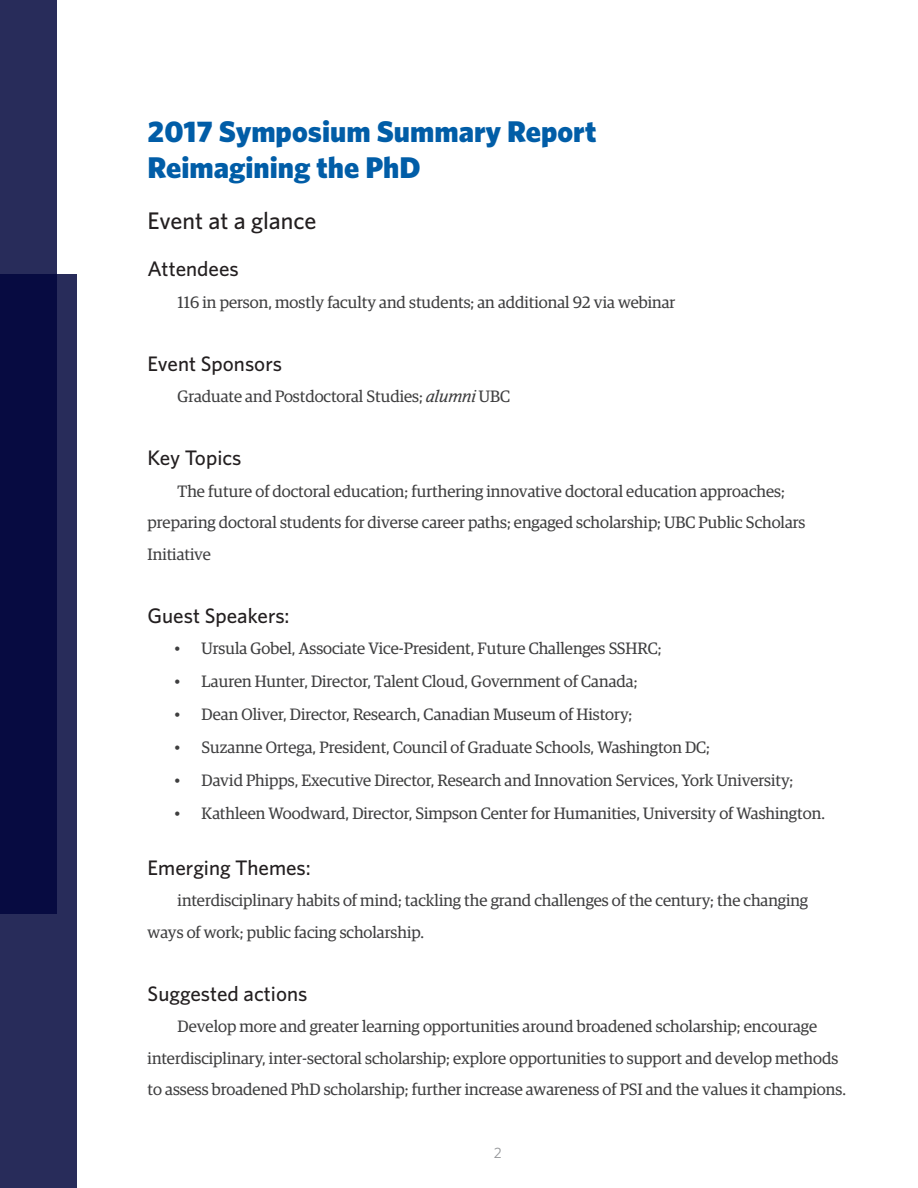
<style>
.page{position:relative;width:918px;height:1188px;background:#fff}
.page>*{position:absolute;margin:0;border:0;box-sizing:border-box;transform-origin:0 0}
.Header_1{font:900 30px "Whitney";color:#015da7}
.Header_2{font:500 24px "Whitney";color:#231f20}
.Header_3{font:500 21px "Whitney";color:#231f20}
.Paragraph_1{font:16.5px/31.5px "Guardian Egyp";color:#3e3e3f}
.Header_1-2{font:15px "Whitney";color:#939598}
.s1{font-style:italic}
</style>
<div class="page">
<div style="left:0;top:0;width:56px;height:913px;background:#282c5a"></div>
<svg style="left:0;top:275px;width:77px;height:913px;background:#161a4d"></svg>
<p class="Header_1" style="left:148px;top:112px;width:450px">2017 Symposium Summary Report</p>
<p class="Header_1" style="left:148px;top:148px;width:275px">Reimagining the PhD</p>
<p class="Header_2" style="left:148px;top:205px;width:170px">Event at a glance</p>
<p class="Header_3" style="left:148px;top:255px;width:93px">Attendees</p>
<p class="Paragraph_1" style="left:178px;top:285px;width:499px">116 in person, mostly faculty and students; an additional 92 via webinar</p>
<p class="Header_3" style="left:148px;top:349px;width:136px">Event Sponsors</p>
<p class="Paragraph_1" style="left:178px;top:379px;width:334px">Graduate and Postdoctoral Studies; <span class="s1">alumni</span> UBC</p>
<p class="Header_3" style="left:148px;top:444px;width:95px">Key Topics</p>
<p class="Paragraph_1" style="left:148px;top:474px;width:659px;text-indent:30px">The future of doctoral education; furthering innovative doctoral education approaches; preparing doctoral students for diverse career paths; engaged scholarship; UBC Public Scholars<br>Initiative</p>
<p class="Header_3" style="left:148px;top:601px;width:143px">Guest Speakers:</p>
<p class="Paragraph_1" style="left:175px;top:631px;width:488px">• Ursula Gobel, Associate Vice-President, Future Challenges SSHRC;</p>
<p class="Paragraph_1" style="left:175px;top:664px;width:464px">• Lauren Hunter, Director, Talent Cloud, Government of Canada;</p>
<p class="Paragraph_1" style="left:175px;top:697px;width:459px">• Dean Oliver, Director, Research, Canadian Museum of History;</p>
<p class="Paragraph_1" style="left:175px;top:730px;width:537px">• Suzanne Ortega, President, Council of Graduate Schools, Washington DC;</p>
<p class="Paragraph_1" style="left:175px;top:763px;width:620px">• David Phipps, Executive Director, Research and Innovation Services, York University;</p>
<p class="Paragraph_1" style="left:175px;top:796px;width:652px">• Kathleen Woodward, Director, Simpson Center for Humanities, University of Washington.</p>
<p class="Header_3" style="left:148px;top:853px;width:165px">Emerging Themes:</p>
<p class="Paragraph_1" style="left:148px;top:883px;width:662px;text-indent:30px">interdisciplinary habits of mind; tackling the grand challenges of the century; the changing ways of work; public facing scholarship.</p>
<p class="Header_3" style="left:148px;top:979px;width:161px">Suggested actions</p>
<p class="Paragraph_1" style="left:148px;top:1009px;width:700px;text-align:center">Develop more and greater learning opportunities around broadened scholarship; encourage interdisciplinary, inter-sectoral scholarship; explore opportunities to support and develop methods to assess broadened PhD scholarship; further increase awareness of PSI and the values it champions.</p>
<p class="Header_1-2" style="left:494px;top:1143px;width:10px">2</p>
</div>
